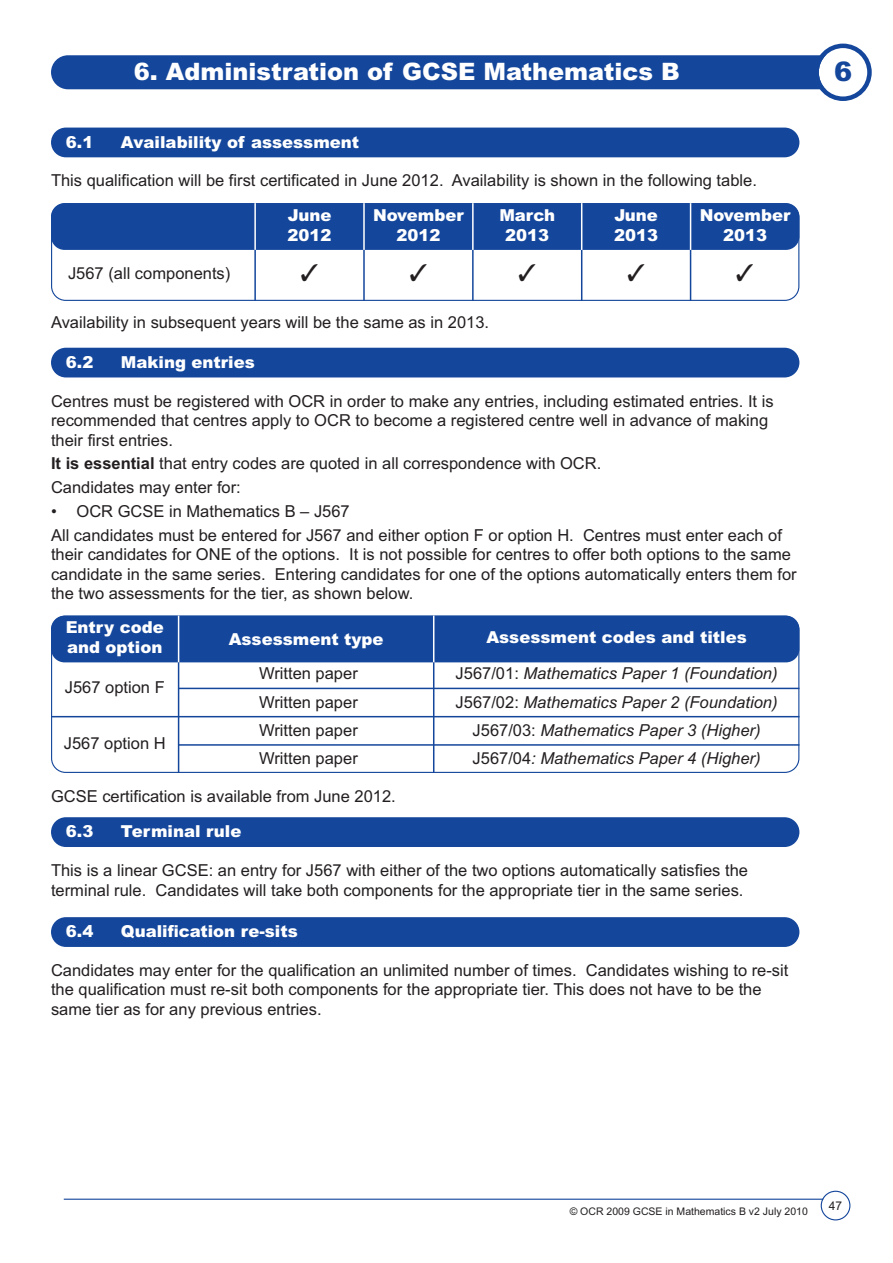
<style>
.page{position:relative;width:893px;height:1263px;background:#fff}
.page>*{position:absolute;margin:0;border:0;box-sizing:border-box;transform-origin:0 0}
.t1{font:900 27px "Arial";color:#14469b}
.t2{font:900 24px "Arial";color:#fff}
.t3{font:16.5px/19.5px "Arial";color:#231f20}
.t4{font:900 16.5px/19.8px "Arial";color:#fff}
.t5{font:italic 16.5px "Arial";color:#231f20}
.t6{font:12px "Arial";color:#231f20}
.t7{font:10.5px "Arial";color:#231f20}
.s1{font-weight:700}
.s2{font-style:normal}
</style>
<div class="page">
<div style="left:51px;top:55px;width:791px;height:34px;background:#14469b;border-radius:17px"></div>
<svg style="left:814px;top:44px;width:58px;height:57px"></svg>
<hr style="left:64px;top:1198px;width:774px;height:2px;background:#14469b">
<svg style="left:821px;top:1191px;width:29px;height:29px"></svg>
<svg style="left:51px;top:203px;width:748px;height:98px"></svg>
<div style="left:51px;top:203px;width:748px;height:47px;background:#14469b;border-radius:14px"></div>
<hr style="left:254px;top:203px;width:2px;height:47px;background:#fff">
<hr style="left:254px;top:250px;width:2px;height:51px;background:#14469b">
<hr style="left:363px;top:250px;width:2px;height:51px;background:#14469b">
<hr style="left:472px;top:250px;width:2px;height:51px;background:#14469b">
<hr style="left:581px;top:250px;width:1px;height:51px;background:#14469b">
<hr style="left:690px;top:250px;width:1px;height:51px;background:#14469b">
<div style="left:51px;top:128px;width:748px;height:29px;background:#14469b;border-radius:15px"></div>
<hr style="left:363px;top:203px;width:2px;height:47px;background:#fff">
<hr style="left:472px;top:203px;width:2px;height:47px;background:#fff">
<hr style="left:581px;top:203px;width:1px;height:47px;background:#fff">
<hr style="left:690px;top:203px;width:1px;height:47px;background:#fff">
<svg style="left:51px;top:616px;width:748px;height:157px"></svg>
<div style="left:51px;top:616px;width:748px;height:46px;background:#14469b;border-radius:14px"></div>
<hr style="left:179px;top:688px;width:620px;height:1px;background:#14469b">
<hr style="left:51px;top:716px;width:748px;height:1px;background:#14469b">
<hr style="left:179px;top:744px;width:620px;height:2px;background:#14469b">
<hr style="left:178px;top:616px;width:1px;height:46px;background:#fff">
<hr style="left:433px;top:616px;width:1px;height:46px;background:#fff">
<hr style="left:178px;top:662px;width:1px;height:111px;background:#14469b">
<hr style="left:433px;top:662px;width:1px;height:111px;background:#14469b">
<div style="left:51px;top:348px;width:748px;height:29px;background:#14469b;border-radius:15px"></div>
<div style="left:51px;top:817px;width:748px;height:30px;background:#14469b;border-radius:15px"></div>
<div style="left:51px;top:917px;width:748px;height:30px;background:#14469b;border-radius:15px"></div>
<svg style="left:301px;top:264px;width:17px;height:17px"></svg>
<svg style="left:410px;top:264px;width:17px;height:17px"></svg>
<svg style="left:519px;top:264px;width:16px;height:17px"></svg>
<svg style="left:628px;top:264px;width:16px;height:17px"></svg>
<svg style="left:737px;top:264px;width:16px;height:17px"></svg>
<p class="t2" style="left:134px;top:57px;width:547px">6. Administration of GCSE Mathematics B</p>
<p class="t4" style="left:66px;top:132px;width:29px">6.1</p>
<p class="t4" style="left:121px;top:132px;width:240px">Availability of assessment</p>
<p class="t3" style="left:51px;top:171px;width:707px">This qualification will be first certificated in June 2012. Availability is shown in the following table.</p>
<p class="t3" style="left:68px;top:263px;width:164px">J567 (all components)</p>
<p class="t4" style="left:288px;top:205px;width:46px">June<br>2012</p>
<p class="t4" style="left:373px;top:205px;width:92px;text-align:center">November<br>2012</p>
<p class="t4" style="left:499px;top:205px;width:57px;text-align:center">March<br>2013</p>
<p class="t4" style="left:614px;top:205px;width:46px">June<br>2013</p>
<p class="t4" style="left:700px;top:205px;width:92px;text-align:center">November<br>2013</p>
<p class="t3" style="left:51px;top:312px;width:440px">Availability in subsequent years will be the same as in 2013.</p>
<p class="t4" style="left:66px;top:352px;width:29px">6.2</p>
<p class="t4" style="left:121px;top:352px;width:135px">Making entries</p>
<p class="t3" style="left:51px;top:391px;width:724px">Centres must be registered with OCR in order to make any entries, including estimated entries. It is recommended that centres apply to OCR to become a registered centre well in advance of making their first entries.</p>
<p class="t3" style="left:51px;top:452px;width:552px;line-height:23.7px"><span class="s1">It is essential</span> that entry codes are quoted in all correspondence with OCR.<br>Candidates may enter for:</p>
<p class="t3" style="left:51px;top:499px;width:732px;line-height:23.7px">• OCR GCSE in Mathematics B – J567<br>All candidates must be entered for J567 and either option F or option H. Centres must enter each of</p>
<p class="t3" style="left:51px;top:545px;width:747px">their candidates for ONE of the options. It is not possible for centres to offer both options to the same candidate in the same series. Entering candidates for one of the options automatically enters them for the two assessments for the tier, as shown below.</p>
<p class="t4" style="left:66px;top:618px;width:100px">Entry code and option</p>
<p class="t3" style="left:65px;top:677px;width:101px">J567 option F</p>
<p class="t3" style="left:64px;top:734px;width:103px">J567 option H</p>
<p class="t4" style="left:229px;top:630px;width:156px">Assessment type</p>
<p class="t4" style="left:486px;top:627px;width:262px">Assessment codes and titles</p>
<p class="t3" style="left:259px;top:664px;width:100px">Written paper</p>
<p class="t5" style="left:456px;top:664px;width:323px"><span class="s2">J567/01:</span> Mathematics Paper 1 (Foundation)</p>
<p class="t3" style="left:259px;top:692px;width:100px">Written paper</p>
<p class="t5" style="left:456px;top:692px;width:323px"><span class="s2">J567/02:</span> Mathematics Paper 2 (Foundation)</p>
<p class="t3" style="left:259px;top:720px;width:100px">Written paper</p>
<p class="t5" style="left:473px;top:720px;width:289px"><span class="s2">J567/03:</span> Mathematics Paper 3 (Higher)</p>
<p class="t3" style="left:259px;top:749px;width:100px">Written paper</p>
<p class="t5" style="left:473px;top:749px;width:289px"><span class="s2">J567/04</span>: Mathematics Paper 4 (Higher)</p>
<p class="t3" style="left:51px;top:786px;width:346px">GCSE certification is available from June 2012.</p>
<p class="t4" style="left:66px;top:822px;width:29px">6.3</p>
<p class="t4" style="left:121px;top:822px;width:122px">Terminal rule</p>
<p class="t3" style="left:51px;top:860px;width:698px">This is a linear GCSE: an entry for J567 with either of the two options automatically satisfies the terminal rule. Candidates will take both components for the appropriate tier in the same series.</p>
<p class="t4" style="left:66px;top:922px;width:29px">6.4</p>
<p class="t4" style="left:121px;top:922px;width:178px">Qualification re-sits</p>
<p class="t3" style="left:51px;top:960px;width:739px">Candidates may enter for the qualification an unlimited number of times. Candidates wishing to re-sit the qualification must re-sit both components for the appropriate tier. This does not have to be the same tier as for any previous entries.</p>
<p class="t1" style="left:834px;top:56px;width:20px">6</p>
<p class="t7" style="left:570px;top:1205px;width:240px">© OCR 2009 GCSE in Mathematics B v2 July 2010</p>
<p class="t6" style="left:829px;top:1199px;width:15px">47</p>
</div>
